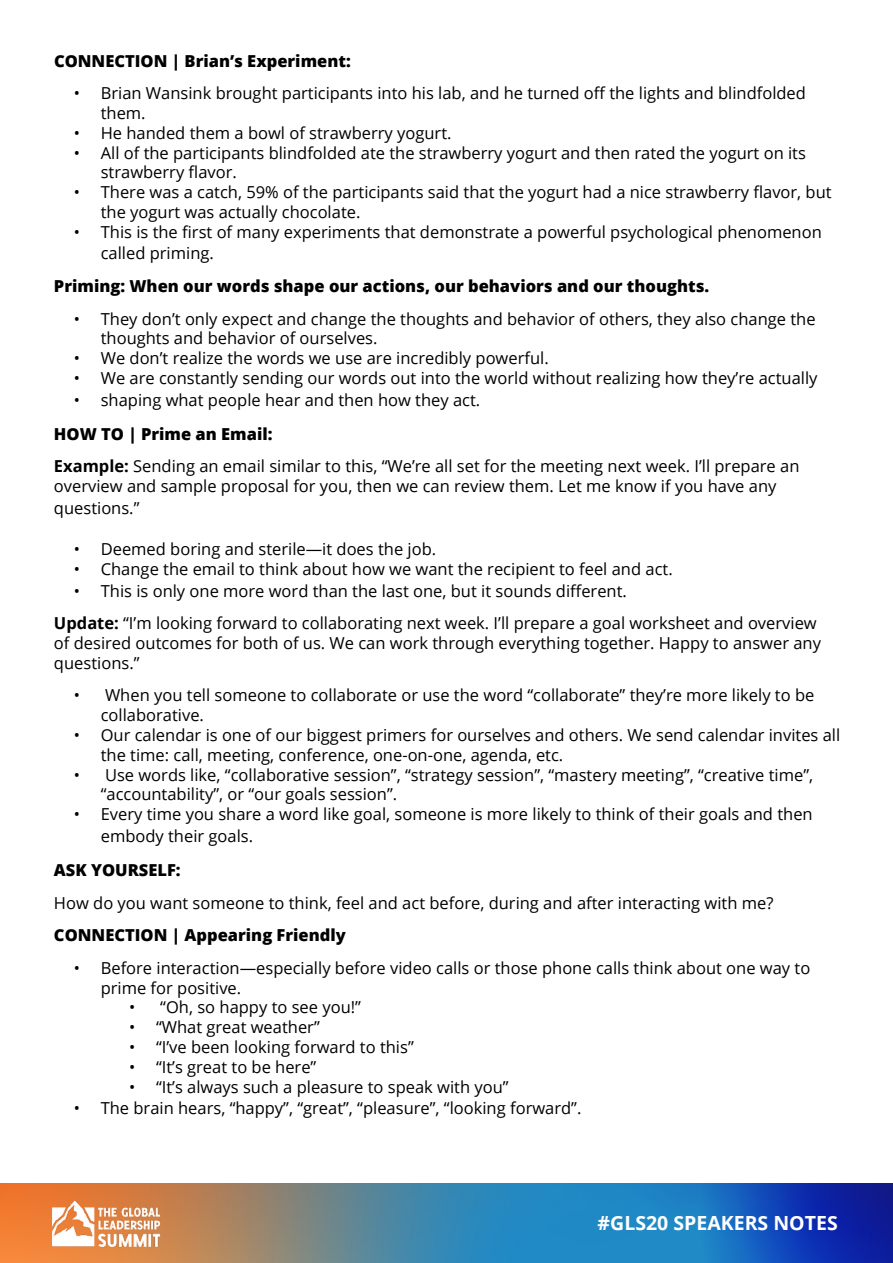
<style>
.page{position:relative;width:893px;height:1263px;background:#fff}
.page>*{position:absolute;margin:0;border:0;box-sizing:border-box;transform-origin:0 0}
.t1{font:700 19.5px "Open Sans";color:#fff}
.t2{font:16.5px/19.8px "Open Sans";color:#000}
.t3{font:800 16.5px "Open Sans";color:#000}
.s1{font-weight:800}
.s2{font-weight:700}
</style>
<div class="page">
<img style="left:0;top:1183px;width:893px;height:80px">
<img style="left:38px;top:1191px;width:137px;height:64px">
<p class="t3" style="left:54px;top:48px;width:298px">CONNECTION | Brian’s Experiment:</p>
<p class="t2" style="left:101px;top:83px;width:707px;text-indent:-27px">• Brian Wansink brought participants into his lab, and he turned off the lights and blindfolded them.</p>
<p class="t2" style="left:74px;top:122px;width:379px">• He handed them a bowl of strawberry yogurt.</p>
<p class="t2" style="left:101px;top:142px;width:707px;text-indent:-27px">• All of the participants blindfolded ate the strawberry yogurt and then rated the yogurt on its strawberry flavor.</p>
<p class="t2" style="left:101px;top:182px;width:732px;text-indent:-27px">• There was a catch, 59% of the participants said that the yogurt had a nice strawberry flavor, but the yogurt was actually chocolate.</p>
<p class="t2" style="left:101px;top:221px;width:723px;line-height:21.6px;text-indent:-27px">• This is the first of many experiments that demonstrate a powerful psychological phenomenon called priming.</p>
<p class="t3" style="left:54px;top:273px;width:657px">Priming: When our words shape our actions, our behaviors and our thoughts.</p>
<p class="t2" style="left:101px;top:308px;width:716px;text-indent:-27px">• They don’t only expect and change the thoughts and behavior of others, they also change the thoughts and behavior of ourselves.</p>
<p class="t2" style="left:74px;top:348px;width:476px">• We don’t realize the words we use are incredibly powerful.</p>
<p class="t2" style="left:74px;top:368px;width:745px">• We are constantly sending our words out into the world without realizing how they’re actually</p>
<p class="t2" style="left:74px;top:389px;width:408px">• shaping what people hear and then how they act.</p>
<p class="t2" style="left:54px;top:417px;width:747px;line-height:32.5px"><span class="s1">HOW TO | Prime an Email:<br></span><span class="s2">Example:</span> Sending an email similar to this, “We’re all set for the meeting next week. I’ll prepare an</p>
<p class="t2" style="left:54px;top:475px;width:724px;line-height:21.6px">overview and sample proposal for you, then we can review them. Let me know if you have any questions.”</p>
<p class="t2" style="left:74px;top:539px;width:364px">• Deemed boring and sterile—it does the job.</p>
<p class="t2" style="left:74px;top:559px;width:600px">• Change the email to think about how we want the recipient to feel and act.</p>
<p class="t2" style="left:54px;top:574px;width:764px;line-height:32.5px;text-indent:20px">• This is only one more word than the last one, but it sounds different.<br><span class="s2">Update:</span> “I’m looking forward to collaborating next week. I’ll prepare a goal worksheet and overview</p>
<p class="t2" style="left:54px;top:633px;width:768px">of desired outcomes for both of us. We can work through everything together. Happy to answer any questions.”</p>
<p class="t2" style="left:101px;top:685px;width:715px;text-indent:-27px">• When you tell someone to collaborate or use the word “collaborate” they’re more likely to be collaborative.</p>
<p class="t2" style="left:101px;top:725px;width:741px;text-indent:-27px">• Our calendar is one of our biggest primers for ourselves and others. We send calendar invites all the time: call, meeting, conference, one-on-one, agenda, etc.</p>
<p class="t2" style="left:101px;top:764px;width:714px;text-indent:-27px">• Use words like, “collaborative session”, “strategy session”, “mastery meeting”, “creative time”, “accountability”, or “our goals session”.</p>
<p class="t2" style="left:101px;top:803px;width:713px;line-height:21.6px;text-indent:-27px">• Every time you share a word like goal, someone is more likely to think of their goals and then embody their goals.</p>
<p class="t3" style="left:54px;top:858px;width:128px">ASK YOURSELF:</p>
<p class="t2" style="left:54px;top:892px;width:721px">How do you want someone to think, feel and act before, during and after interacting with me?</p>
<p class="t3" style="left:54px;top:923px;width:293px">CONNECTION | Appearing Friendly</p>
<p class="t2" style="left:101px;top:957px;width:711px;text-indent:-27px">• Before interaction—especially before video calls or those phone calls think about one way to prime for positive.</p>
<p class="t2" style="left:129px;top:997px;width:233px">• “Oh, so happy to see you!”</p>
<p class="t2" style="left:129px;top:1017px;width:192px">• “What great weather”</p>
<p class="t2" style="left:129px;top:1037px;width:286px">• “I’ve been looking forward to this”</p>
<p class="t2" style="left:129px;top:1056px;width:189px">• “It’s great to be here”</p>
<p class="t2" style="left:129px;top:1076px;width:381px">• “It’s always such a pleasure to speak with you”</p>
<p class="t2" style="left:74px;top:1098px;width:509px">• The brain hears, “happy”, “great”, “pleasure”, “looking forward”.</p>
<p class="t1" style="left:598px;top:1209px;width:242px">#GLS20 SPEAKERS NOTES</p>
</div>
